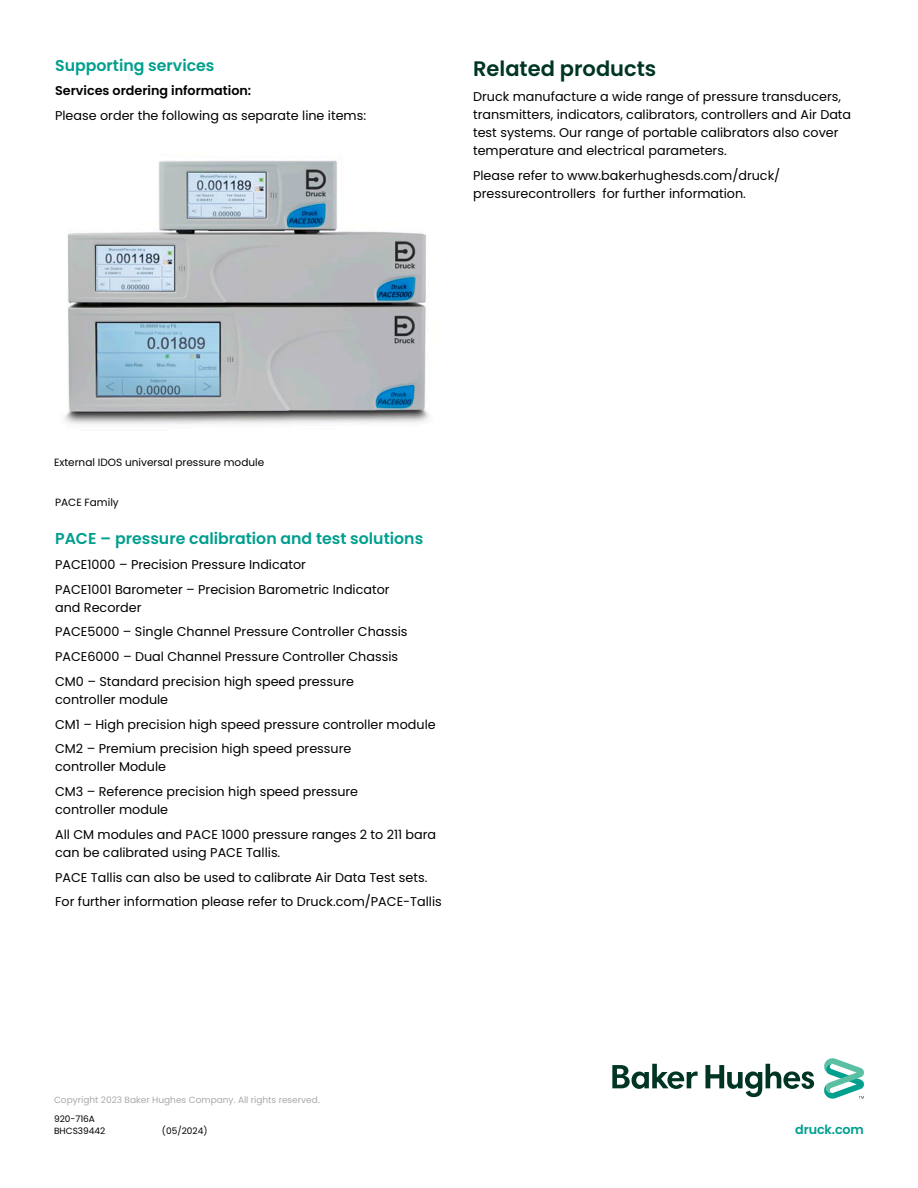
<style>
.page{position:relative;width:918px;height:1188px;background:#fff}
.page>*{position:absolute;margin:0;border:0;box-sizing:border-box;transform-origin:0 0}
.t1{font:600 21px "Poppins";color:#003525}
.t2{font:600 15.75px "Poppins";color:#009f8e}
.t3{font:12.75px/24.8px "Poppins";color:#000}
.t4{font:600 12.75px "Poppins";color:#000}
.t5{font:600 12.75px "Poppins";letter-spacing:-.01em;color:#009f8e}
.t6{font:10.5px "Poppins";color:#000}
.t7{font:9px "Poppins";color:#a7a9ac}
.t8{font:9px/12px "Poppins";color:#000}
</style>
<div class="page">
<img style="left:64px;top:160px;width:365px;height:264px">
<svg style="left:612px;top:1058px;width:252px;height:41px"></svg>
<p class="t2" style="left:55px;top:56px;width:161px">Supporting services</p>
<p class="t4" style="left:55px;top:83px;width:198px">Services ordering information:</p>
<p class="t3" style="left:55px;top:103px;width:313px">Please order the following as separate line items:</p>
<h1 class="t1" style="left:473px;top:56px;width:185px">Related products</h1>
<p class="t3" style="left:473px;top:88px;width:380px;line-height:18px">Druck manufacture a wide range of pressure transducers, transmitters, indicators, calibrators, controllers and Air Data test systems. Our range of portable calibrators also cover temperature and electrical parameters.</p>
<p class="t3" style="left:473px;top:166px;width:309px;line-height:18px">Please refer to www.bakerhughesds.com/druck/ pressurecontrollers for further information.</p>
<p class="t6" style="left:54px;top:456px;width:212px">External IDOS universal pressure module</p>
<p class="t6" style="left:55px;top:496px;width:65px">PACE Family</p>
<p class="t2" style="left:55px;top:529px;width:370px">PACE – pressure calibration and test solutions</p>
<p class="t3" style="left:55px;top:552px;width:336px">PACE1000 – Precision Pressure Indicator<br>PACE1001 Barometer – Precision Barometric Indicator</p>
<p class="t3" style="left:55px;top:595px;width:354px">and Recorder<br>PACE5000 – Single Channel Pressure Controller Chassis PACE6000 – Dual Channel Pressure Controller Chassis CM0 – Standard precision high speed pressure</p>
<p class="t3" style="left:55px;top:687px;width:382px">controller module<br>CM1 – High precision high speed pressure controller module<br>CM2 – Premium precision high speed pressure</p>
<p class="t3" style="left:55px;top:755px;width:305px">controller Module<br>CM3 – Reference precision high speed pressure</p>
<p class="t3" style="left:55px;top:798px;width:383px">controller module<br>All CM modules and PACE 1000 pressure ranges 2 to 211 bara</p>
<p class="t3" style="left:55px;top:840px;width:388px">can be calibrated using PACE Tallis.<br>PACE Tallis can also be used to calibrate Air Data Test sets.<br>For further information please refer to Druck.com/PACE-Tallis</p>
<p class="t7" style="left:54px;top:1095px;width:267px">Copyright 2023 Baker Hughes Company. All rights reserved.</p>
<p class="t8" style="left:54px;top:1113px;width:53px">920-716A<br>BHCS39442</p>
<p class="t8" style="left:162px;top:1125px;width:47px">(05/2024)</p>
<p class="t5" style="left:795px;top:1122px;width:70px">druck.com</p>
</div>
